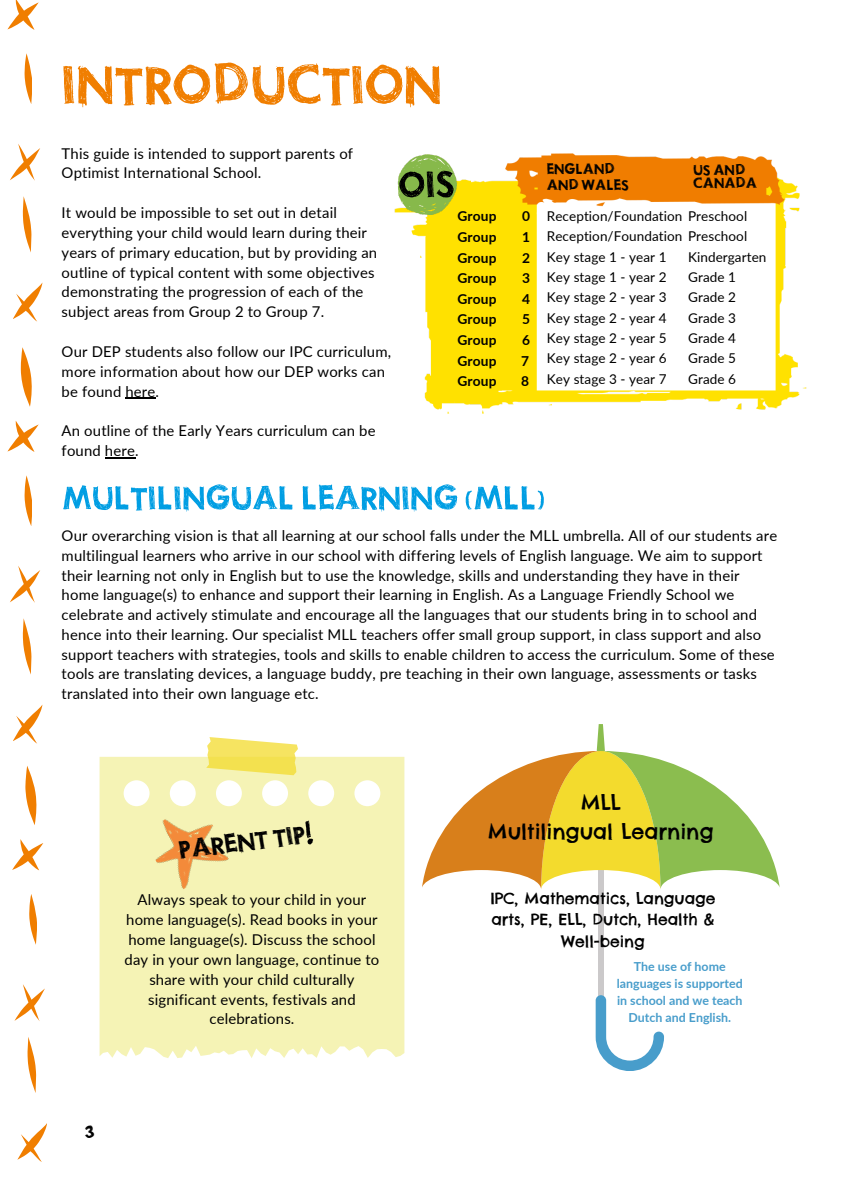
<style>
.page{position:relative;width:844px;height:1191px;background:#fff}
.page>*{position:absolute;margin:0;border:0;box-sizing:border-box;transform-origin:0 0}
.t1{font:87.5px "THURSTON";color:#f07e00}
.t2{font:53.2px "THURSTON";color:#009ee3}
.t3{font:40.95px "THURSTON";color:#000}
.t4{font:38.5px "THURSTON";color:#000}
.t5{font:23.45px "THURSTON";color:#000}
.t6{font:20.65px/28.3px "Chelsea Market";color:#000;text-align:center}
.t7{font:15.58px/21.3px "Chelsea Market";color:#000;text-align:center}
.t8{font:14.88px/19.8px "Lato";letter-spacing:.01em;color:#000}
.t9{font:700 13.65px "Lato";letter-spacing:.01em;color:#000}
.t10{font:13.47px/20.3px "Lato";letter-spacing:.005em;color:#000;text-align:justify}
.t11{font:700 12.42px/17.2px "Lato";color:#489dcb;text-align:center}
.s1{font-size:77.88px}
</style>
<div class="page">
<hr style="left:126px;top:398px;width:30px;height:1px;background:#000">
<hr style="left:105px;top:457px;width:30px;height:1px;background:#000">
<img style="left:394px;top:153px;width:413px;height:261px">
<img style="left:398px;top:154px;width:60px;height:60px">
<svg style="left:7px;top:0;width:32px;height:30px"></svg>
<svg style="left:13px;top:283px;width:29px;height:38px"></svg>
<svg style="left:13px;top:705px;width:29px;height:38px"></svg>
<svg style="left:17px;top:1123px;width:30px;height:39px"></svg>
<svg style="left:7px;top:420px;width:32px;height:32px"></svg>
<svg style="left:21px;top:347px;width:11px;height:60px"></svg>
<svg style="left:23px;top:196px;width:8px;height:56px"></svg>
<svg style="left:10px;top:144px;width:30px;height:37px"></svg>
<svg style="left:23px;top:618px;width:8px;height:56px"></svg>
<svg style="left:10px;top:566px;width:30px;height:37px"></svg>
<svg style="left:25px;top:53px;width:7px;height:51px"></svg>
<svg style="left:25px;top:475px;width:7px;height:51px"></svg>
<svg style="left:26px;top:766px;width:11px;height:59px"></svg>
<svg style="left:12px;top:839px;width:31px;height:31px"></svg>
<svg style="left:28px;top:1037px;width:8px;height:56px"></svg>
<svg style="left:14px;top:984px;width:31px;height:37px"></svg>
<svg style="left:29px;top:894px;width:8px;height:50px"></svg>
<div style="left:598px;top:746px;width:6px;height:259px;background:#cbc9ca"></div>
<svg style="left:422px;top:724px;width:358px;height:165px"></svg>
<svg style="left:596px;top:995px;width:68px;height:75px"></svg>
<div style="left:100px;top:756px;width:304px;height:302px;background:#f5f3b5"></div>
<svg style="left:206px;top:737px;width:92px;height:38px;background:#f5e776"></svg>
<img style="left:141px;top:800px;width:92px;height:94px">
<h1 class="t1" style="left:62px;top:40px;width:382px">INTRODUCTION</h1>
<h6 class="t8" style="left:62px;top:143px;width:293px">This guide is intended to support parents of<br>Optimist International School.</h6>
<h6 class="t8" style="left:62px;top:202px;width:317px">It would be impossible to set out in detail everything your child would learn during their years of primary education, but by providing an outline of typical content with some objectives demonstrating the progression of each of the subject areas from Group 2 to Group 7.</h6>
<h6 class="t8" style="left:62px;top:341px;width:331px">Our DEP students also follow our IPC curriculum, more information about how our DEP works can be found here.</h6>
<h6 class="t8" style="left:62px;top:420px;width:315px">An outline of the Early Years curriculum can be found here.</h6>
<h4 class="t9" style="left:457px;top:208px;width:41px">Group</h4>
<h4 class="t9" style="left:522px;top:208px;width:9px">0</h4>
<h4 class="t9" style="left:457px;top:228px;width:41px">Group</h4>
<h4 class="t9" style="left:522px;top:228px;width:9px">1</h4>
<h4 class="t9" style="left:457px;top:249px;width:41px">Group</h4>
<h4 class="t9" style="left:522px;top:249px;width:9px">2</h4>
<h4 class="t9" style="left:457px;top:270px;width:41px">Group</h4>
<h4 class="t9" style="left:522px;top:270px;width:9px">3</h4>
<h4 class="t9" style="left:457px;top:290px;width:41px">Group</h4>
<h4 class="t9" style="left:522px;top:290px;width:9px">4</h4>
<h4 class="t9" style="left:457px;top:311px;width:41px">Group</h4>
<h4 class="t9" style="left:522px;top:311px;width:9px">5</h4>
<h4 class="t9" style="left:457px;top:331px;width:41px">Group</h4>
<h4 class="t9" style="left:522px;top:331px;width:9px">6</h4>
<h4 class="t9" style="left:457px;top:352px;width:41px">Group</h4>
<h4 class="t9" style="left:521px;top:352px;width:9px">7</h4>
<h4 class="t9" style="left:457px;top:373px;width:41px">Group</h4>
<h4 class="t9" style="left:521px;top:373px;width:9px">8</h4>
<p class="t5" style="left:547px;top:156px;width:69px">ENGLAND</p>
<p class="t5" style="left:547px;top:173px;width:84px">ANDWALES</p>
<p class="t5" style="left:693px;top:158px;width:54px">US AND</p>
<p class="t5" style="left:693px;top:171px;width:65px">CANADA</p>
<p class="t10" style="left:547px;top:206px;width:202px">Reception/Foundation Preschool Reception/Foundation Preschool Key stage 1 - year 1</p>
<p class="t10" style="left:547px;top:267px;width:121px">Key stage 1 - year 2</p>
<p class="t10" style="left:547px;top:287px;width:121px">Key stage 2 - year 3</p>
<p class="t10" style="left:547px;top:307px;width:121px">Key stage 2 - year 4</p>
<p class="t10" style="left:547px;top:327px;width:121px">Key stage 2 - year 5</p>
<p class="t10" style="left:547px;top:348px;width:121px">Key stage 2 - year 6</p>
<p class="t10" style="left:547px;top:368px;width:121px">Key stage 3 - year 7</p>
<p class="t10" style="left:688px;top:246px;width:80px">Kindergarten<br>Grade 1</p>
<p class="t10" style="left:688px;top:287px;width:49px">Grade 2</p>
<p class="t10" style="left:688px;top:307px;width:49px">Grade 3</p>
<p class="t10" style="left:688px;top:327px;width:49px">Grade 4</p>
<p class="t10" style="left:688px;top:348px;width:49px">Grade 5</p>
<p class="t10" style="left:688px;top:368px;width:49px">Grade 6</p>
<p class="t2" style="left:62px;top:471px;width:484px">MULTILINGUAL LEARNING (MLL)</p>
<h2 class="t8" style="left:62px;top:526px;width:717px">Our overarching vision is that all learning at our school falls under the MLL umbrella. All of our students are multilingual learners who arrive in our school with differing levels of English language. We aim to support their learning not only in English but to use the knowledge, skills and understanding they have in their home language(s) to enhance and support their learning in English. As a Language Friendly School we celebrate and actively stimulate and encourage all the languages that our students bring in to school and hence into their learning. Our specialist MLL teachers offer small group support, in class support and also support teachers with strategies, tools and skills to enable children to access the curriculum. Some of these tools are translating devices, a language buddy, pre teaching in their own language, assessments or tasks translated into their own language etc.</h2>
<p class="t3" style="left:176px;top:829px;width:137px;rotate:-7deg">PARENTTIP<span class="s1">!</span></p>
<h5 class="t8" style="left:125px;top:889px;width:256px;text-align:center">Always speak to your child in your home language(s). Read books in your home language(s). Discuss the school day in your own language, continue to share with your child culturally significant events, festivals and celebrations.</h5>
<h6 class="t4" style="left:84px;top:1109px;width:11px">3</h6>
<h3 class="t6" style="left:488px;top:788px;width:227px">MLL<br>Multilingual Learning</h3>
<h6 class="t7" style="left:490px;top:887px;width:227px">IPC, Mathematics, Language arts, PE, ELL, Dutch, Health &amp;<br>Well-being</h6>
<p class="t11" style="left:617px;top:957px;width:128px">The use of home languages is supported in school and we teach<br>Dutch and English.</p>
</div>
